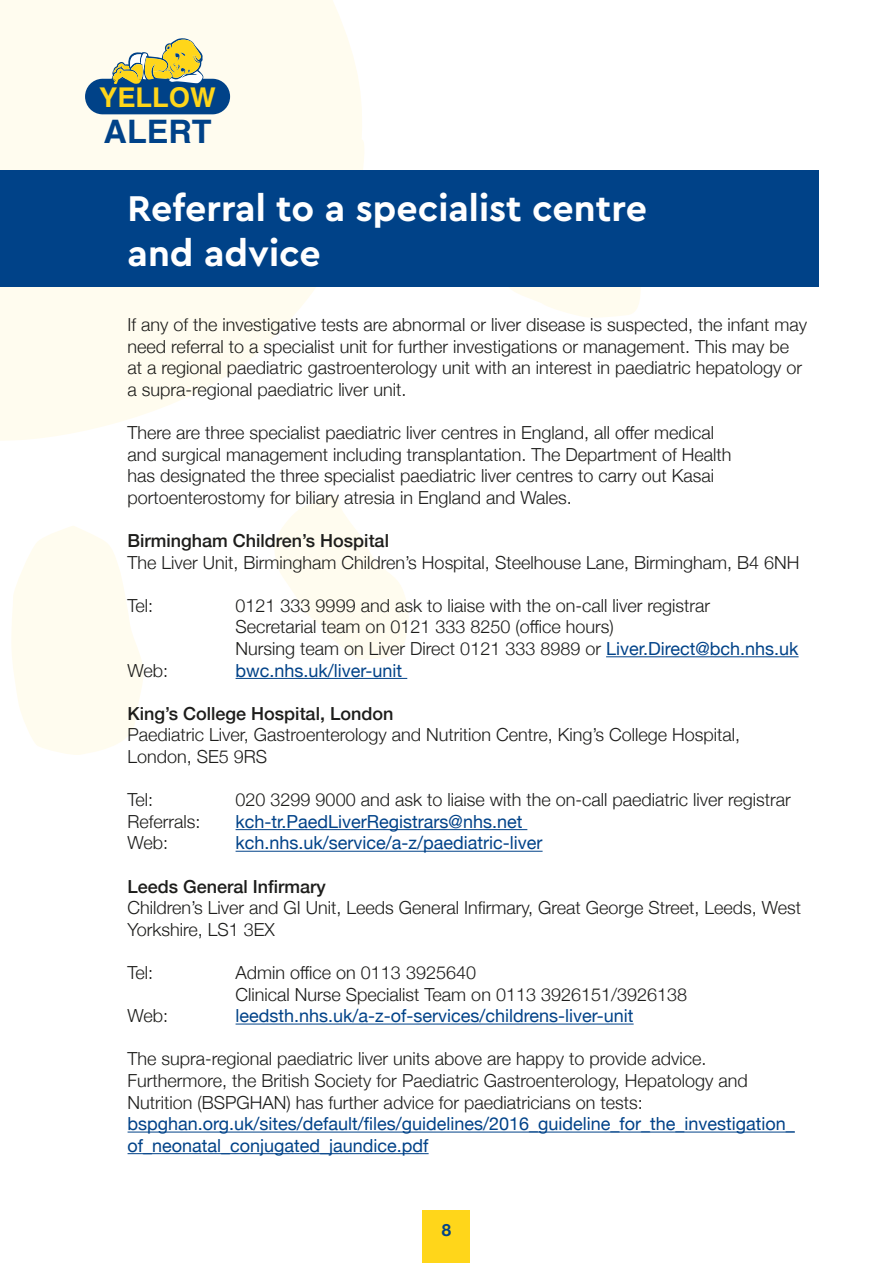
<style>
.page{position:relative;width:893px;height:1263px;background:#fff}
.page>*{position:absolute;margin:0;border:0;box-sizing:border-box;transform-origin:0 0}
.t1{font:700 37.5px/45px "Cera Basic";color:#fff}
.t2{font:700 32.4px "Helvetica";color:#004288}
.t3{font:700 27.3px "Helvetica";color:#ffd61a}
.t4{font:300 18px/21.6px "Helvetica Neue";color:#1d1d1b}
.t5{font:18px/21.6px "Helvetica Neue";color:#004288}
.t6{font:500 18px "Helvetica Neue";color:#1d1d1b}
.t7{font:700 16.8px "Helvetica Neue";color:#004288}
.s1{font-weight:400;color:#004288}
</style>
<div class="page">
<div style="left:423px;top:1210px;width:47px;height:53px;background:#ffd61a"></div>
<svg style="left:0;top:81px;width:364px;height:360px;fill:#fffcef"></svg>
<svg style="left:509px;top:287px;width:132px;height:31px"></svg>
<svg style="left:275px;top:496px;width:134px;height:164px"></svg>
<svg style="left:11px;top:526px;width:132px;height:229px"></svg>
<div style="left:0;top:0;width:358px;height:170px;background:#fffcef"></div>
<svg style="left:85px;top:38px;width:145px;height:76px"></svg>
<div style="left:0;top:170px;width:819px;height:117px;background:#004288"></div>
<hr style="left:606px;top:656px;width:193px;height:1px;background:#004288">
<hr style="left:236px;top:678px;width:171px;height:1px;background:#004288">
<hr style="left:236px;top:829px;width:291px;height:1px;background:#004288">
<hr style="left:236px;top:851px;width:307px;height:1px;background:#004288">
<hr style="left:236px;top:1023px;width:398px;height:1px;background:#004288">
<hr style="left:128px;top:1131px;width:667px;height:1px;background:#004288">
<hr style="left:128px;top:1153px;width:301px;height:1px;background:#004288">
<h3 class="t3" style="left:99px;top:75px;width:118px">YELLOW</h3>
<h2 class="t2" style="left:104px;top:106px;width:109px">ALERT</h2>
<h1 class="t1" style="left:128px;top:186px;width:521px">Referral to a specialist centre and advice</h1>
<p class="t4" style="left:128px;top:312px;width:681px">If any of the investigative tests are abnormal or liver disease is suspected, the infant may need referral to a specialist unit for further investigations or management. This may be at a regional paediatric gastroenterology unit with an interest in paediatric hepatology or a supra-regional paediatric liver unit.</p>
<p class="t4" style="left:128px;top:420px;width:605px">There are three specialist paediatric liver centres in England, all offer medical and surgical management including transplantation. The Department of Health has designated the three specialist paediatric liver centres to carry out Kasai portoenterostomy for biliary atresia in England and Wales.</p>
<p class="t6" style="left:128px;top:526px;width:263px">Birmingham Children’s Hospital</p>
<p class="t4" style="left:128px;top:550px;width:673px">The Liver Unit, Birmingham Children’s Hospital, Steelhouse Lane, Birmingham, B4 6NH</p>
<p class="t4" style="left:128px;top:593px;width:27px">Tel:</p>
<p class="t4" style="left:236px;top:593px;width:564px">0121 333 9999 and ask to liaise with the on-call liver registrar<br>Secretarial team on 0121 333 8250 (office hours)<br>Nursing team on Liver Direct 0121 333 8989 or <span class="s1">Liver.Direct@bch.nhs.uk</span></p>
<p class="t4" style="left:128px;top:658px;width:42px">Web:</p>
<p class="t5" style="left:236px;top:660px;width:168px">bwc.nhs.uk/liver-unit</p>
<p class="t6" style="left:128px;top:699px;width:267px">King’s College Hospital, London</p>
<p class="t4" style="left:128px;top:723px;width:614px">Paediatric Liver, Gastroenterology and Nutrition Centre, King’s College Hospital,<br>London, SE5 9RS</p>
<p class="t4" style="left:128px;top:788px;width:27px">Tel:</p>
<p class="t4" style="left:236px;top:788px;width:557px">020 3299 9000 and ask to liaise with the on-call paediatric liver registrar</p>
<p class="t4" style="left:128px;top:809px;width:75px">Referrals:</p>
<p class="t5" style="left:236px;top:812px;width:288px">kch-tr.PaedLiverRegistrars@nhs.net</p>
<p class="t4" style="left:128px;top:831px;width:42px">Web:</p>
<p class="t5" style="left:236px;top:833px;width:308px">kch.nhs.uk/service/a-z/paediatric-liver</p>
<p class="t6" style="left:128px;top:872px;width:200px">Leeds General Infirmary</p>
<p class="t4" style="left:128px;top:896px;width:675px">Children’s Liver and GI Unit, Leeds General Infirmary, Great George Street, Leeds, West<br>Yorkshire, LS1 3EX</p>
<p class="t4" style="left:128px;top:960px;width:27px">Tel:</p>
<p class="t4" style="left:236px;top:960px;width:453px">Admin office on 0113 3925640<br>Clinical Nurse Specialist Team on 0113 3926151/3926138</p>
<p class="t4" style="left:128px;top:1004px;width:42px">Web:</p>
<p class="t5" style="left:236px;top:1006px;width:400px">leedsth.nhs.uk/a-z-of-services/childrens-liver-unit</p>
<p class="t4" style="left:128px;top:1047px;width:622px">The supra-regional paediatric liver units above are happy to provide advice.<br>Furthermore, the British Society for Paediatric Gastroenterology, Hepatology and<br>Nutrition (BSPGHAN) has further advice for paediatricians on tests:</p>
<p class="t5" style="left:128px;top:1114px;width:669px">bspghan.org.uk/sites/default/files/guidelines/2016_guideline_for_the_investigation_ of_neonatal_conjugated_jaundice.pdf</p>
<p class="t7" style="left:442px;top:1217px;width:11px">8</p>
</div>
